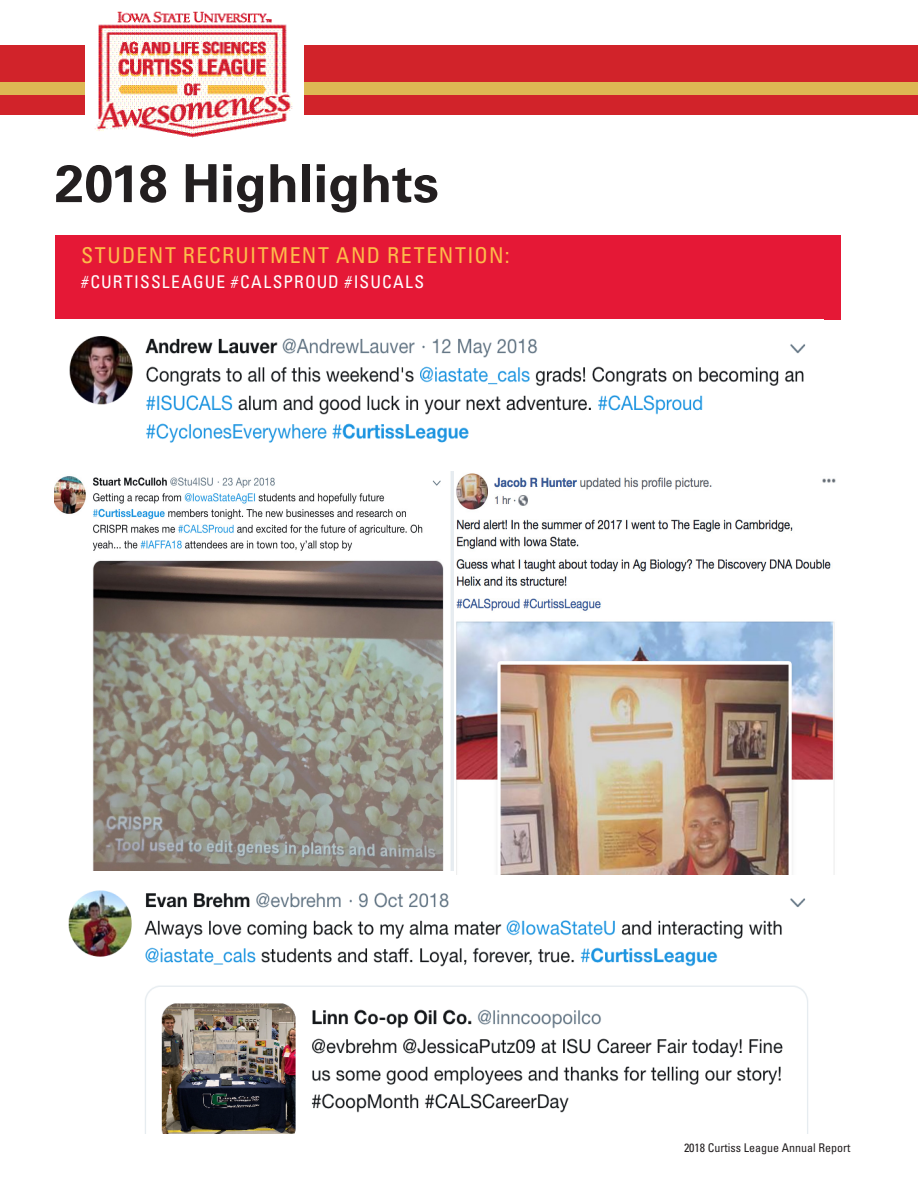
<style>
.page{position:relative;width:918px;height:1188px;background:#fff}
.page>*{position:absolute;margin:0;border:0;box-sizing:border-box;transform-origin:0 0}
.t1{font:700 52.5px "Univers LT Std";color:#231f20}
.t2{font:condensed 21.9px "Univers LT Std";letter-spacing:.065em;color:#fdbc4a}
.t3{font:condensed 17.4px "Univers LT Std";letter-spacing:.065em;color:#fff}
.t4{font:condensed 12px "Univers LT Std";color:#231f20}
</style>
<div class="page">
<div style="left:0;top:45px;width:918px;height:70px;background:#d1232a"></div>
<div style="left:0;top:82px;width:918px;height:13px;background:#ddb754"></div>
<img style="left:86px;top:11px;width:217px;height:127px">
<div style="left:55px;top:235px;width:786px;height:85px;background:#e51836"></div>
<img style="left:69px;top:336px;width:737px;height:107px">
<img style="left:68px;top:890px;width:740px;height:244px">
<img style="left:450px;top:473px;width:386px;height:402px">
<img style="left:54px;top:471px;width:400px;height:399px">
<p class="t1" style="left:55px;top:153px;width:386px">2018 Highlights</p>
<p class="t2" style="left:81px;top:242px;width:430px">STUDENT RECRUITMENT AND RETENTION:</p>
<p class="t3" style="left:81px;top:271px;width:345px">#CURTISSLEAGUE #CALSPROUD #ISUCALS</p>
<p class="t4" style="left:684px;top:1140px;width:168px">2018 Curtiss League Annual Report</p>
</div>
